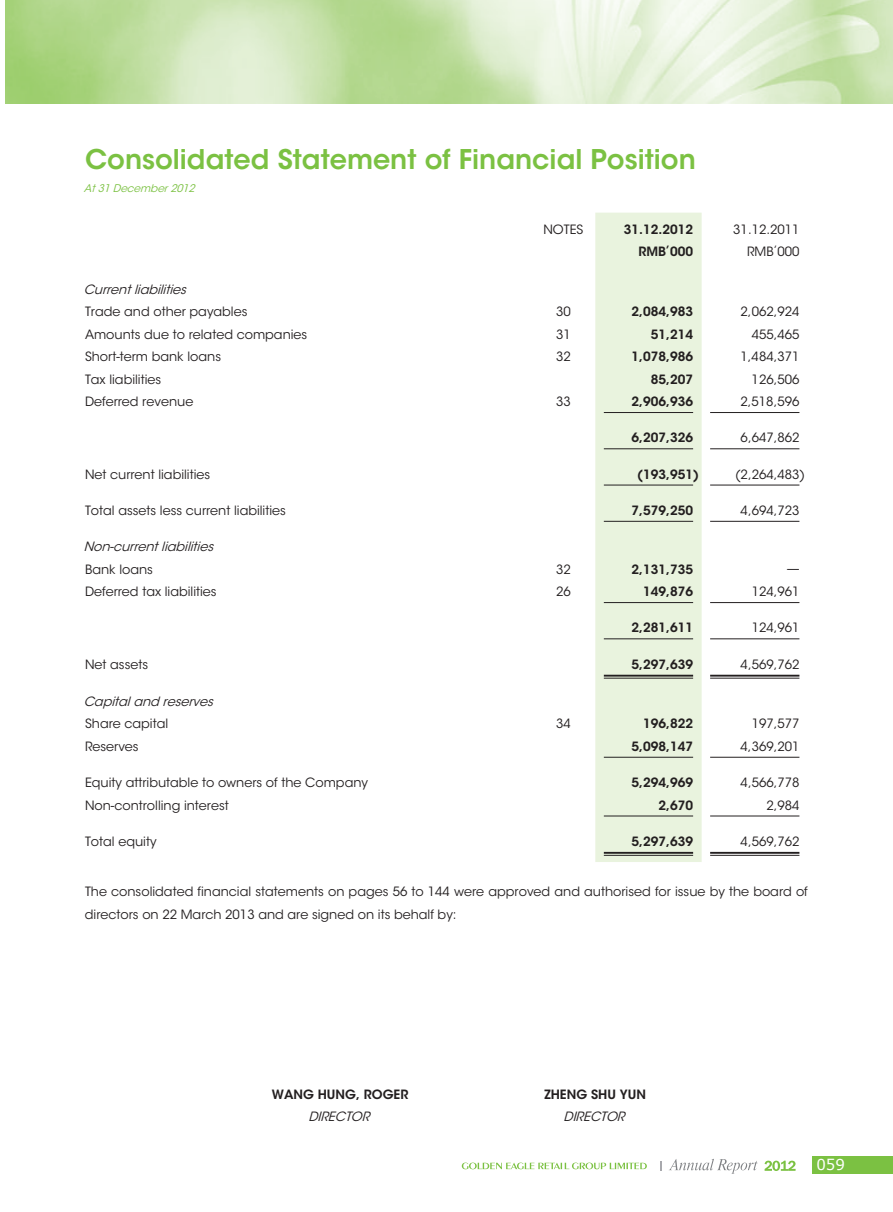
<style>
.page{position:relative;width:893px;height:1212px;background:#fff}
.page>*{position:absolute;margin:0;border:0;box-sizing:border-box;transform-origin:0 0}
.t1{font:600 27px "ITC Avant Garde Std";color:#7bc142}
.t2{font:15px "Verdana";color:#fff}
.t3{font:12.75px/22.5px "ITC Avant Garde Std";color:#231f20}
.t4{font:600 12.75px "ITC Avant Garde Std";color:#231f20}
.t5{font:italic 12.75px "ITC Avant Garde Std";color:#231f20}
.t6{font:italic 10.5px "ITC Avant Garde Std";color:#7bc142}
</style>
<div class="page">
<img style="left:5px;top:0;width:888px;height:104px">
<div style="left:812px;top:1157px;width:81px;height:17px;background:#7bc142"></div>
<svg style="left:462px;top:1162px;width:185px;height:7px"></svg>
<svg style="left:765px;top:1160px;width:31px;height:11px"></svg>
<svg style="left:669px;top:1159px;width:89px;height:15px"></svg>
<div style="left:595px;top:213px;width:107px;height:649px;background:#e9f3de"></div>
<hr style="left:604px;top:412px;width:89px;height:1px;background:#231f20">
<hr style="left:710px;top:412px;width:89px;height:1px;background:#231f20">
<hr style="left:604px;top:448px;width:89px;height:1px;background:#231f20">
<hr style="left:710px;top:448px;width:89px;height:1px;background:#231f20">
<hr style="left:604px;top:485px;width:89px;height:1px;background:#231f20">
<hr style="left:710px;top:485px;width:89px;height:1px;background:#231f20">
<hr style="left:604px;top:521px;width:89px;height:1px;background:#231f20">
<hr style="left:710px;top:521px;width:89px;height:1px;background:#231f20">
<hr style="left:604px;top:602px;width:89px;height:1px;background:#231f20">
<hr style="left:710px;top:602px;width:89px;height:1px;background:#231f20">
<hr style="left:604px;top:638px;width:89px;height:1px;background:#231f20">
<hr style="left:710px;top:638px;width:89px;height:1px;background:#231f20">
<hr style="left:604px;top:675px;width:89px;height:1px;background:#231f20">
<hr style="left:604px;top:678px;width:89px;height:1px;background:#231f20">
<hr style="left:710px;top:675px;width:89px;height:1px;background:#231f20">
<hr style="left:710px;top:678px;width:89px;height:1px;background:#231f20">
<hr style="left:604px;top:757px;width:89px;height:1px;background:#231f20">
<hr style="left:710px;top:757px;width:89px;height:1px;background:#231f20">
<hr style="left:604px;top:816px;width:89px;height:1px;background:#231f20">
<hr style="left:710px;top:816px;width:89px;height:1px;background:#231f20">
<hr style="left:604px;top:852px;width:89px;height:2px;background:#231f20">
<hr style="left:604px;top:855px;width:89px;height:1px;background:#231f20">
<hr style="left:710px;top:852px;width:89px;height:2px;background:#231f20">
<hr style="left:710px;top:855px;width:89px;height:1px;background:#231f20">
<h1 class="t1" style="left:85px;top:142px;width:612px">Consolidated Statement of Financial Position</h1>
<p class="t6" style="left:84px;top:182px;width:116px">At 31 December 2012</p>
<p class="t3" style="left:543px;top:218px;width:41px">NOTES</p>
<p class="t4" style="left:624px;top:221px;width:71px">31.12.2012</p>
<p class="t3" style="left:733px;top:218px;width:68px">31.12.2011</p>
<p class="t4" style="left:639px;top:243px;width:56px">RMB’000</p>
<p class="t3" style="left:747px;top:240px;width:54px">RMB’000</p>
<p class="t5" style="left:84px;top:281px;width:108px">Current liabilities</p>
<p class="t3" style="left:85px;top:300px;width:164px">Trade and other payables</p>
<p class="t3" style="left:556px;top:300px;width:16px">30</p>
<p class="t4" style="left:632px;top:303px;width:63px">2,084,983</p>
<p class="t3" style="left:741px;top:300px;width:60px">2,062,924</p>
<p class="t3" style="left:85px;top:323px;width:224px">Amounts due to related companies</p>
<p class="t3" style="left:556px;top:323px;width:16px">31</p>
<p class="t4" style="left:651px;top:326px;width:44px">51,214</p>
<p class="t3" style="left:752px;top:323px;width:49px">455,465</p>
<p class="t3" style="left:85px;top:345px;width:138px">Short-term bank loans</p>
<p class="t3" style="left:556px;top:345px;width:16px">32</p>
<p class="t4" style="left:632px;top:348px;width:63px">1,078,986</p>
<p class="t3" style="left:741px;top:345px;width:60px">1,484,371</p>
<p class="t3" style="left:85px;top:368px;width:78px">Tax liabilities</p>
<p class="t4" style="left:651px;top:371px;width:44px">85,207</p>
<p class="t3" style="left:752px;top:368px;width:49px">126,506</p>
<p class="t3" style="left:85px;top:390px;width:110px">Deferred revenue</p>
<p class="t3" style="left:556px;top:390px;width:16px">33</p>
<p class="t4" style="left:632px;top:393px;width:63px">2,906,936</p>
<p class="t3" style="left:741px;top:390px;width:60px">2,518,596</p>
<p class="t4" style="left:632px;top:430px;width:63px">6,207,326</p>
<p class="t3" style="left:741px;top:427px;width:60px">6,647,862</p>
<p class="t3" style="left:85px;top:463px;width:127px">Net current liabilities</p>
<p class="t4" style="left:637px;top:466px;width:63px">(193,951)</p>
<p class="t3" style="left:735px;top:463px;width:72px">(2,264,483)</p>
<p class="t3" style="left:85px;top:499px;width:202px">Total assets less current liabilities</p>
<p class="t4" style="left:632px;top:502px;width:63px">7,579,250</p>
<p class="t3" style="left:741px;top:499px;width:60px">4,694,723</p>
<p class="t5" style="left:84px;top:539px;width:135px">Non-current liabilities</p>
<p class="t3" style="left:85px;top:558px;width:69px">Bank loans</p>
<p class="t3" style="left:556px;top:558px;width:16px">32</p>
<p class="t4" style="left:632px;top:561px;width:63px">2,131,735</p>
<p class="t3" style="left:787px;top:557px;width:14px">—</p>
<p class="t3" style="left:85px;top:580px;width:133px">Deferred tax liabilities</p>
<p class="t3" style="left:556px;top:580px;width:16px">26</p>
<p class="t4" style="left:643px;top:583px;width:51px">149,876</p>
<p class="t3" style="left:752px;top:580px;width:49px">124,961</p>
<p class="t4" style="left:632px;top:620px;width:63px">2,281,611</p>
<p class="t3" style="left:752px;top:617px;width:49px">124,961</p>
<p class="t3" style="left:85px;top:653px;width:65px">Net assets</p>
<p class="t4" style="left:632px;top:656px;width:63px">5,297,639</p>
<p class="t3" style="left:741px;top:653px;width:60px">4,569,762</p>
<p class="t5" style="left:84px;top:693px;width:135px">Capital and reserves</p>
<p class="t3" style="left:85px;top:712px;width:85px">Share capital</p>
<p class="t3" style="left:556px;top:712px;width:16px">34</p>
<p class="t4" style="left:643px;top:715px;width:51px">196,822</p>
<p class="t3" style="left:752px;top:712px;width:49px">197,577</p>
<p class="t3" style="left:85px;top:735px;width:55px">Reserves</p>
<p class="t4" style="left:632px;top:738px;width:63px">5,098,147</p>
<p class="t3" style="left:741px;top:735px;width:60px">4,369,201</p>
<p class="t3" style="left:85px;top:771px;width:285px">Equity attributable to owners of the Company</p>
<p class="t4" style="left:632px;top:774px;width:63px">5,294,969</p>
<p class="t3" style="left:741px;top:771px;width:60px">4,566,778</p>
<p class="t3" style="left:85px;top:794px;width:145px">Non-controlling interest</p>
<p class="t4" style="left:658px;top:797px;width:36px">2,670</p>
<p class="t3" style="left:766px;top:794px;width:35px">2,984</p>
<p class="t3" style="left:85px;top:830px;width:73px">Total equity</p>
<p class="t4" style="left:632px;top:833px;width:63px">5,297,639</p>
<p class="t3" style="left:741px;top:830px;width:60px">4,569,762</p>
<p class="t3" style="left:85px;top:880px;width:724px">The consolidated financial statements on pages 56 to 144 were approved and authorised for issue by the board of directors on 22 March 2013 and are signed on its behalf by:</p>
<p class="t4" style="left:272px;top:1086px;width:138px">WANG HUNG, ROGER</p>
<p class="t4" style="left:544px;top:1086px;width:103px">ZHENG SHU YUN</p>
<p class="t5" style="left:308px;top:1109px;width:67px">DIRECTOR</p>
<p class="t5" style="left:564px;top:1109px;width:67px">DIRECTOR</p>
<p class="t2" style="left:816px;top:1154px;width:30px">059</p>
</div>
